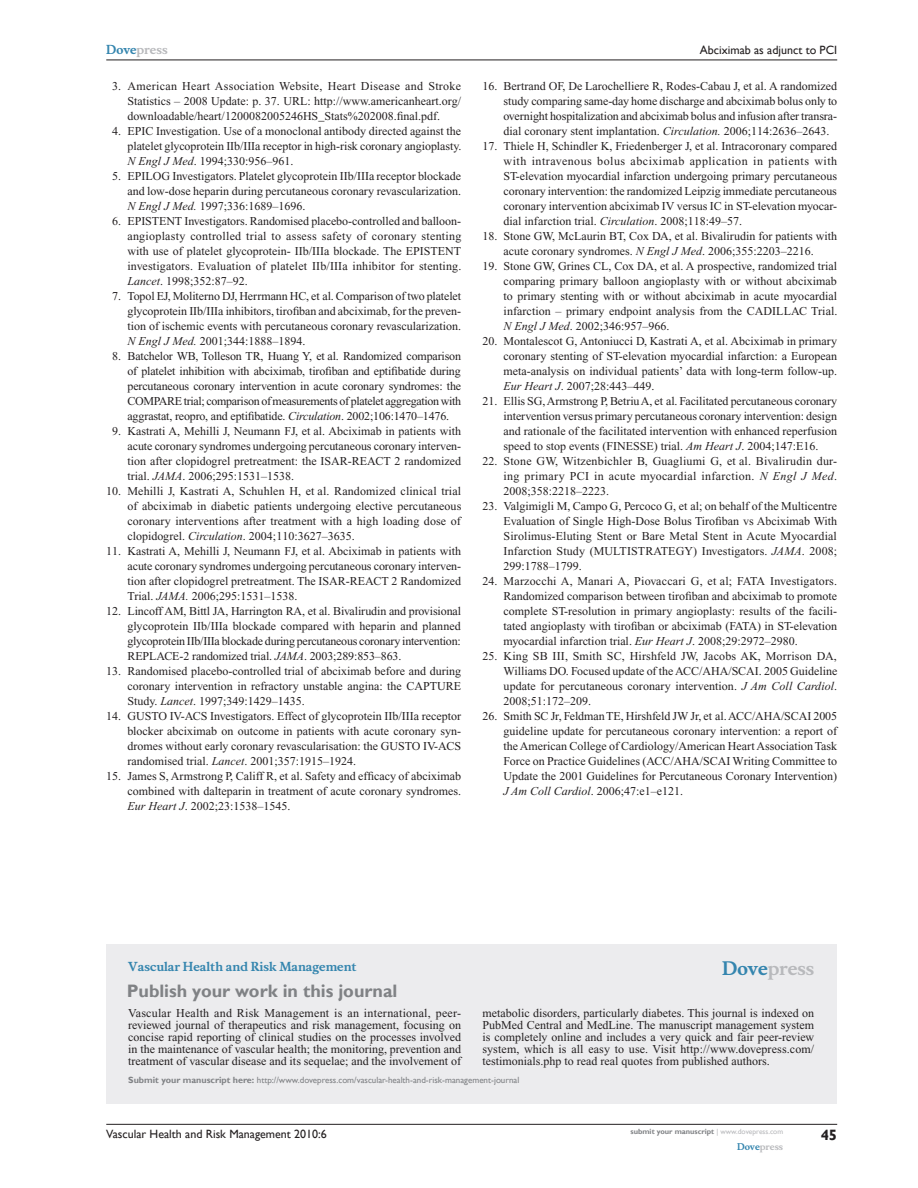
<style>
.page{position:relative;width:918px;height:1188px;background:#fff}
.page>*{position:absolute;margin:0;border:0;box-sizing:border-box;transform-origin:0 0}
.t1{font:700 18px "Gill Sans";color:#808285}
.t2{font:700 18px "Musee";color:#b8b9bc}
.t3{font:700 15px "Gill Sans";color:#231f20}
.t4{font:12px/15px "Times New Roman";color:#231f20;text-align:justify}
.t5{font:12px "Gill Sans";color:#231f20}
.t6{font:700 12px "Musee";color:#3485ae}
.t7{font:700 12px "Musee";color:#b8b9bc}
.t8{font:9px "Gill Sans";color:#808285}
.t9{font:700 9px "Musee";color:#b8b9bc}
.t10{font:700 7.5px "Gill Sans";color:#808285}
.s1{color:#3485ae}
.s2{font-style:italic}
.s3{font-weight:700}
.s4{font-weight:400;color:#b8b9bc}
</style>
<div class="page">
<div style="left:106px;top:944px;width:731px;height:159px;background:#ececee"></div>
<hr style="left:106px;top:1124px;width:731px;height:1px;background:#231f20">
<hr style="left:106px;top:60px;width:731px;height:1px;background:#231f20">
<p class="t7" style="left:106px;top:43px;width:63px"><span class="s1">Dove</span>press</p>
<p class="t5" style="left:700px;top:43px;width:139px">Abciximab as adjunct to PCI</p>
<p class="t4" style="left:128px;top:79px;width:335px;text-indent:-15px">3. American Heart Association Website, Heart Disease and Stroke Statistics – 2008 Update: p. 37. URL: http://www.americanheart.org/ downloadable/heart/1200082005246HS_Stats%202008.final.pdf.</p>
<p class="t4" style="left:128px;top:124px;width:335px;text-indent:-15px">4. EPIC Investigation. Use of a monoclonal antibody directed against the platelet glycoprotein IIb/IIIa receptor in high-risk coronary angioplasty.<br><span class="s2">N Engl J Med</span>. 1994;330:956–961.</p>
<p class="t4" style="left:128px;top:169px;width:335px;text-indent:-15px">5. EPILOG Investigators. Platelet glycoprotein IIb/IIIa receptor blockade and low-dose heparin during percutaneous coronary revascularization.<br><span class="s2">N Engl J Med.</span> 1997;336:1689–1696.</p>
<p class="t4" style="left:128px;top:214px;width:335px;text-indent:-15px">6. EPISTENT Investigators. Randomised placebo-controlled and balloon&shy;angioplasty controlled trial to assess safety of coronary stenting with use of platelet glycoprotein- IIb/IIIa blockade. The EPISTENT investigators. Evaluation of platelet IIb/IIIa inhibitor for stenting.<br><span class="s2">Lancet</span>. 1998;352:87–92.</p>
<p class="t4" style="left:128px;top:289px;width:335px;text-indent:-15px">7. Topol EJ, Moliterno DJ, Herrmann HC, et al. Comparison of two platelet glycoprotein IIb/IIIa inhibitors, tirofiban and abciximab, for the preven&shy;tion of ischemic events with percutaneous coronary revascularization.<br><span class="s2">N Engl J Med.</span> 2001;344:1888–1894.</p>
<p class="t4" style="left:128px;top:349px;width:335px;text-indent:-15px">8. Batchelor WB, Tolleson TR, Huang Y, et al. Randomized comparison of platelet inhibition with abciximab, tirofiban and eptifibatide during percutaneous coronary intervention in acute coronary syndromes: the COMPARE trial; comparison of measurements of platelet aggregation with aggrastat, reopro, and eptifibatide. <span class="s2">Circulation</span>. 2002;106:1470–1476.</p>
<p class="t4" style="left:128px;top:424px;width:335px;text-indent:-15px">9. Kastrati A, Mehilli J, Neumann FJ, et al. Abciximab in patients with acute coronary syndromes undergoing percutaneous coronary interven&shy;tion after clopidogrel pretreatment: the ISAR-REACT 2 randomized trial. <span class="s2">JAMA</span>. 2006;295:1531–1538.</p>
<p class="t4" style="left:128px;top:484px;width:335px;text-indent:-21px">10. Mehilli J, Kastrati A, Schuhlen H, et al. Randomized clinical trial of abciximab in diabetic patients undergoing elective percutaneous coronary interventions after treatment with a high loading dose of clopidogrel. <span class="s2">Circulation</span>. 2004;110:3627–3635.</p>
<p class="t4" style="left:128px;top:544px;width:335px;text-indent:-21px">11. Kastrati A, Mehilli J, Neumann FJ, et al. Abciximab in patients with acute coronary syndromes undergoing percutaneous coronary interven&shy;tion after clopidogrel pretreatment. The ISAR-REACT 2 Randomized Trial. <span class="s2">JAMA.</span> 2006;295:1531–1538.</p>
<p class="t4" style="left:128px;top:604px;width:335px;text-indent:-21px">12. Lincoff AM, Bittl JA, Harrington RA, et al. Bivalirudin and provisional glycoprotein IIb/IIIa blockade compared with heparin and planned glycoprotein IIb/IIIa blockade during percutaneous coronary intervention:<br>REPLACE-2 randomized trial. <span class="s2">JAMA</span>. 2003;289:853–863.</p>
<p class="t4" style="left:128px;top:664px;width:335px;text-indent:-21px">13. Randomised placebo-controlled trial of abciximab before and during coronary intervention in refractory unstable angina: the CAPTURE Study. <span class="s2">Lancet</span>. 1997;349:1429–1435.</p>
<p class="t4" style="left:128px;top:709px;width:335px;text-indent:-21px">14. GUSTO IV-ACS Investigators. Effect of glycoprotein IIb/IIIa receptor blocker abciximab on outcome in patients with acute coronary syn&shy;dromes without early coronary revascularisation: the GUSTO IV-ACS randomised trial. <span class="s2">Lancet</span>. 2001;357:1915–1924.</p>
<p class="t4" style="left:128px;top:769px;width:335px;text-indent:-21px">15. James S, Armstrong P, Califf R, et al. Safety and efficacy of abciximab combined with dalteparin in treatment of acute coronary syndromes.<br><span class="s2">Eur Heart J</span>. 2002;23:1538–1545.</p>
<p class="t4" style="left:504px;top:79px;width:335px;text-indent:-21px">16. Bertrand OF, De Larochelliere R, Rodes-Cabau J, et al. A randomized study comparing same-day home discharge and abciximab bolus only to overnight hospitalization and abciximab bolus and infusion after transra&shy;dial coronary stent implantation. <span class="s2">Circulation.</span> 2006;114:2636–2643.</p>
<p class="t4" style="left:504px;top:139px;width:335px;text-indent:-21px">17. Thiele H, Schindler K, Friedenberger J, et al. Intracoronary compared with intravenous bolus abciximab application in patients with ST-elevation myocardial infarction undergoing primary percutaneous coronary intervention: the randomized Leipzig immediate percutaneous coronary intervention abciximab IV versus IC in ST-elevation myocar&shy;dial infarction trial. <span class="s2">Circulation</span>. 2008;118:49–57.</p>
<p class="t4" style="left:482px;top:229px;width:356px;text-align:center">18. Stone GW, McLaurin BT, Cox DA, et al. Bivalirudin for patients with acute coronary syndromes. <span class="s2">N Engl J Med</span>. 2006;355:2203–2216.</p>
<p class="t4" style="left:504px;top:259px;width:335px;text-indent:-21px">19. Stone GW, Grines CL, Cox DA, et al. A prospective, randomized trial comparing primary balloon angioplasty with or without abciximab to primary stenting with or without abciximab in acute myocardial infarction – primary endpoint analysis from the CADILLAC Trial.<br><span class="s2">N Engl J Med</span>. 2002;346:957–966.</p>
<p class="t4" style="left:504px;top:334px;width:335px;text-indent:-21px">20. Montalescot G, Antoniucci D, Kastrati A, et al. Abciximab in primary coronary stenting of ST-elevation myocardial infarction: a European meta-analysis on individual patients’ data with long-term follow-up.<br><span class="s2">Eur Heart J</span>. 2007;28:443–449.</p>
<p class="t4" style="left:504px;top:394px;width:335px;text-indent:-21px">21. Ellis SG, Armstrong P, Betriu A, et al. Facilitated percutaneous coronary intervention versus primary percutaneous coronary intervention: design and rationale of the facilitated intervention with enhanced reperfusion speed to stop events (FINESSE) trial. <span class="s2">Am Heart J</span>. 2004;147:E16.</p>
<p class="t4" style="left:504px;top:454px;width:335px;text-indent:-21px">22. Stone GW, Witzenbichler B, Guagliumi G, et al. Bivalirudin dur&shy;ing primary PCI in acute myocardial infarction. <span class="s2">N Engl J Med</span>.<br>2008;358:2218–2223.</p>
<p class="t4" style="left:504px;top:499px;width:335px;text-indent:-21px">23. Valgimigli M, Campo G, Percoco G, et al; on behalf of the Multicentre Evaluation of Single High-Dose Bolus Tirofiban vs Abciximab With Sirolimus-Eluting Stent or Bare Metal Stent in Acute Myocardial Infarction Study (MULTISTRATEGY) Investigators. <span class="s2">JAMA</span>. 2008; 299:1788–1799.</p>
<p class="t4" style="left:504px;top:574px;width:335px;text-indent:-21px">24. Marzocchi A, Manari A, Piovaccari G, et al; FATA Investigators.<br>Randomized comparison between tirofiban and abciximab to promote complete ST-resolution in primary angioplasty: results of the facili&shy;tated angioplasty with tirofiban or abciximab (FATA) in ST-elevation myocardial infarction trial. <span class="s2">Eur Heart J</span>. 2008;29:2972–2980.</p>
<p class="t4" style="left:504px;top:649px;width:335px;text-indent:-21px">25. King SB III, Smith SC, Hirshfeld JW, Jacobs AK, Morrison DA, Williams DO. Focused update of the ACC/AHA/SCAI. 2005 Guideline update for percutaneous coronary intervention. <span class="s2">J Am Coll Cardiol</span>.<br>2008;51:172–209.</p>
<p class="t4" style="left:504px;top:709px;width:335px;text-indent:-21px">26. Smith SC Jr, Feldman TE, Hirshfeld JW Jr, et al. ACC/AHA/SCAI 2005 guideline update for percutaneous coronary intervention: a report of the American College of Cardiology/American Heart Association Task Force on Practice Guidelines (ACC/AHA/SCAI Writing Committee to Update the 2001 Guidelines for Percutaneous Coronary Intervention)<br><span class="s2">J Am Coll Cardiol</span>. 2006;47:e1–e121.</p>
<p class="t6" style="left:128px;top:959px;width:230px">Vascular Health and Risk Management</p>
<h1 class="t1" style="left:127px;top:980px;width:272px">Publish your work in this journal</h1>
<h1 class="t2" style="left:722px;top:958px;width:94px"><span class="s1">Dove</span>press</h1>
<p class="t4" style="left:128px;top:1007px;width:334px;line-height:12px">Vascular Health and Risk Management is an international, peer&shy;reviewed journal of therapeutics and risk management, focusing on concise rapid reporting of clinical studies on the processes involved in the maintenance of vascular health; the monitoring, prevention and treatment of vascular disease and its sequelae; and the involvement of</p>
<p class="t4" style="left:482px;top:1007px;width:333px;line-height:12px">metabolic disorders, particularly diabetes. This journal is indexed on PubMed Central and MedLine. The manuscript management system is completely online and includes a very quick and fair peer-review system, which is all easy to use. Visit http://www.dovepress.com/ testimonials.php to read real quotes from published authors.</p>
<p class="t8" style="left:128px;top:1075px;width:393px"><span class="s3">Submit your manuscript here:</span> http://www.dovepress.com/vascular-health-and-risk-management-journal</p>
<p class="t5" style="left:106px;top:1127px;width:222px">Vascular Health and Risk Management 2010:6</p>
<p class="t10" style="left:631px;top:1127px;width:154px">submit your manuscript <span class="s4">| www.dovepress.com</span></p>
<p class="t9" style="left:737px;top:1141px;width:48px"><span class="s1">Dove</span>press</p>
<p class="t3" style="left:821px;top:1126px;width:18px">45</p>
</div>
